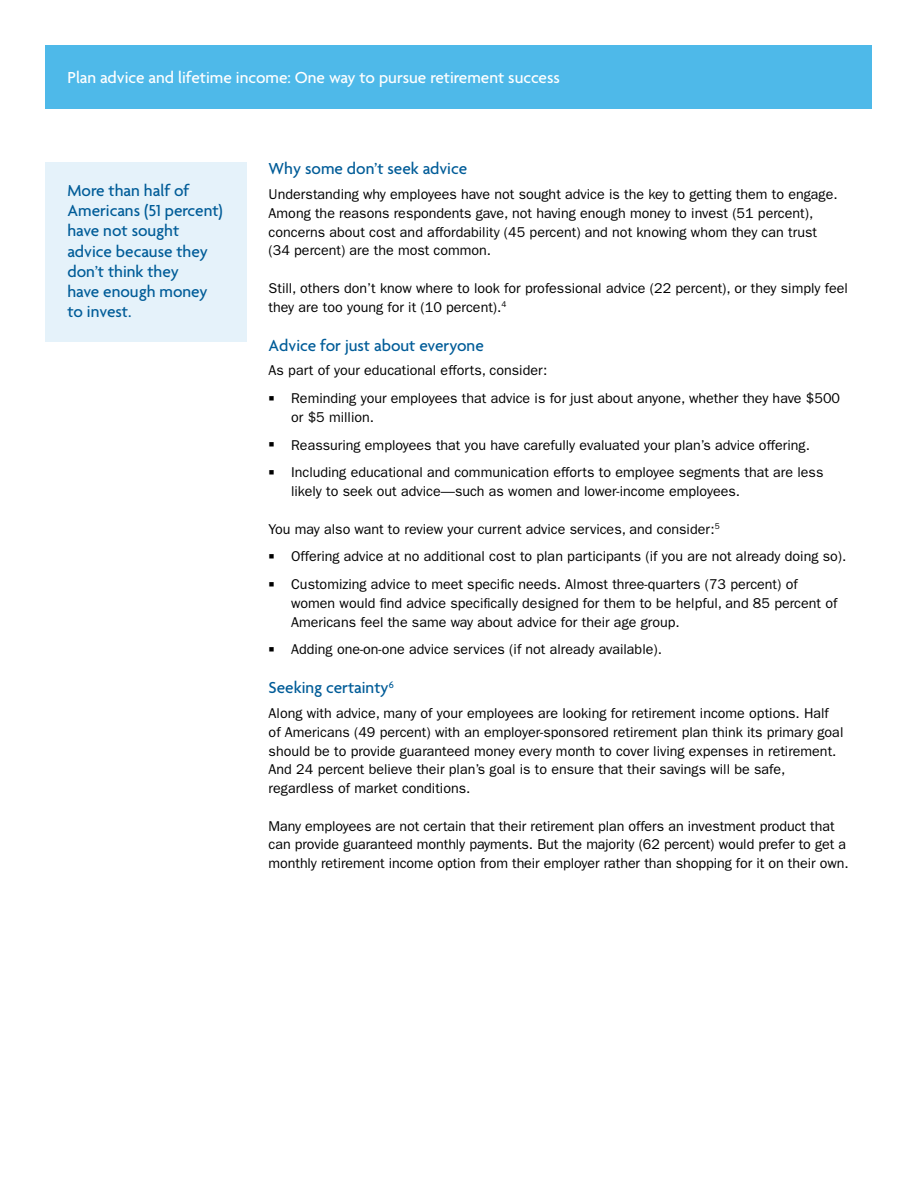
<style>
.page{position:relative;width:918px;height:1188px;background:#fff}
.page>*{position:absolute;margin:0;border:0;box-sizing:border-box;transform-origin:0 0}
.t1{font:500 17.25px/20.2px "Agenda";color:#005c98}
.t2{font:500 17.25px "Agenda";color:#fff}
.t3{font:14.25px/18.8px "ITC Franklin Gothic Std";color:#000}
</style>
<div class="page">
<div style="left:46px;top:46px;width:826px;height:63px;background:#4eb9e9"></div>
<div style="left:46px;top:162px;width:201px;height:179px;background:#e5f2fa"></div>
<p class="t2" style="left:68px;top:68px;width:494px">Plan advice and lifetime income: One way to pursue retirement success</p>
<p class="t1" style="left:68px;top:181px;width:157px">More than half of<br>Americans (51 percent) have not sought advice because they don’t think they<br>have enough money to invest.</p>
<p class="t1" style="left:269px;top:160px;width:200px">Why some don’t seek advice</p>
<p class="t3" style="left:269px;top:185px;width:571px">Understanding why employees have not sought advice is the key to getting them to engage.<br>Among the reasons respondents gave, not having enough money to invest (51 percent), concerns about cost and affordability (45 percent) and not knowing whom they can trust (34 percent) are the most common.</p>
<p class="t3" style="left:269px;top:279px;width:581px">Still, others don’t know where to look for professional advice (22 percent), or they simply feel they are too young for it (10 percent).<sup>4</sup></p>
<p class="t1" style="left:269px;top:336px;width:217px">Advice for just about everyone</p>
<p class="t3" style="left:291px;top:357px;width:550px;line-height:27.8px;text-indent:-22px">As part of your educational efforts, consider:<br>Reminding your employees that advice is for just about anyone, whether they have $500</p>
<p class="t3" style="left:291px;top:403px;width:534px;line-height:27.8px">or $5 million.<br>Reassuring employees that you have carefully evaluated your plan’s advice offering.<br>Including educational and communication efforts to employee segments that are less</p>
<p class="t3" style="left:291px;top:482px;width:450px">likely to seek out advice—such as women and lower-income employees.</p>
<p class="t3" style="left:291px;top:515px;width:557px;line-height:27.8px;text-indent:-23px">You may also want to review your current advice services, and consider:<sup>5<br></sup>Offering advice at no additional cost to plan participants (if you are not already doing so).<br>Customizing advice to meet specific needs. Almost three-quarters (73 percent) of</p>
<p class="t3" style="left:291px;top:594px;width:548px">women would find advice specifically designed for them to be helpful, and 85 percent of<br>Americans feel the same way about advice for their age group.</p>
<p class="t3" style="left:291px;top:640px;width:372px">Adding one-on-one advice services (if not already available).</p>
<p class="t1" style="left:269px;top:679px;width:127px">Seeking certainty<sup>6</sup></p>
<p class="t3" style="left:269px;top:704px;width:576px">Along with advice, many of your employees are looking for retirement income options. Half of Americans (49 percent) with an employer-sponsored retirement plan think its primary goal should be to provide guaranteed money every month to cover living expenses in retirement.<br>And 24 percent believe their plan’s goal is to ensure that their savings will be safe, regardless of market conditions.</p>
<p class="t3" style="left:269px;top:816px;width:581px">Many employees are not certain that their retirement plan offers an investment product that can provide guaranteed monthly payments. But the majority (62 percent) would prefer to get a monthly retirement income option from their employer rather than shopping for it on their own.</p>
</div>
